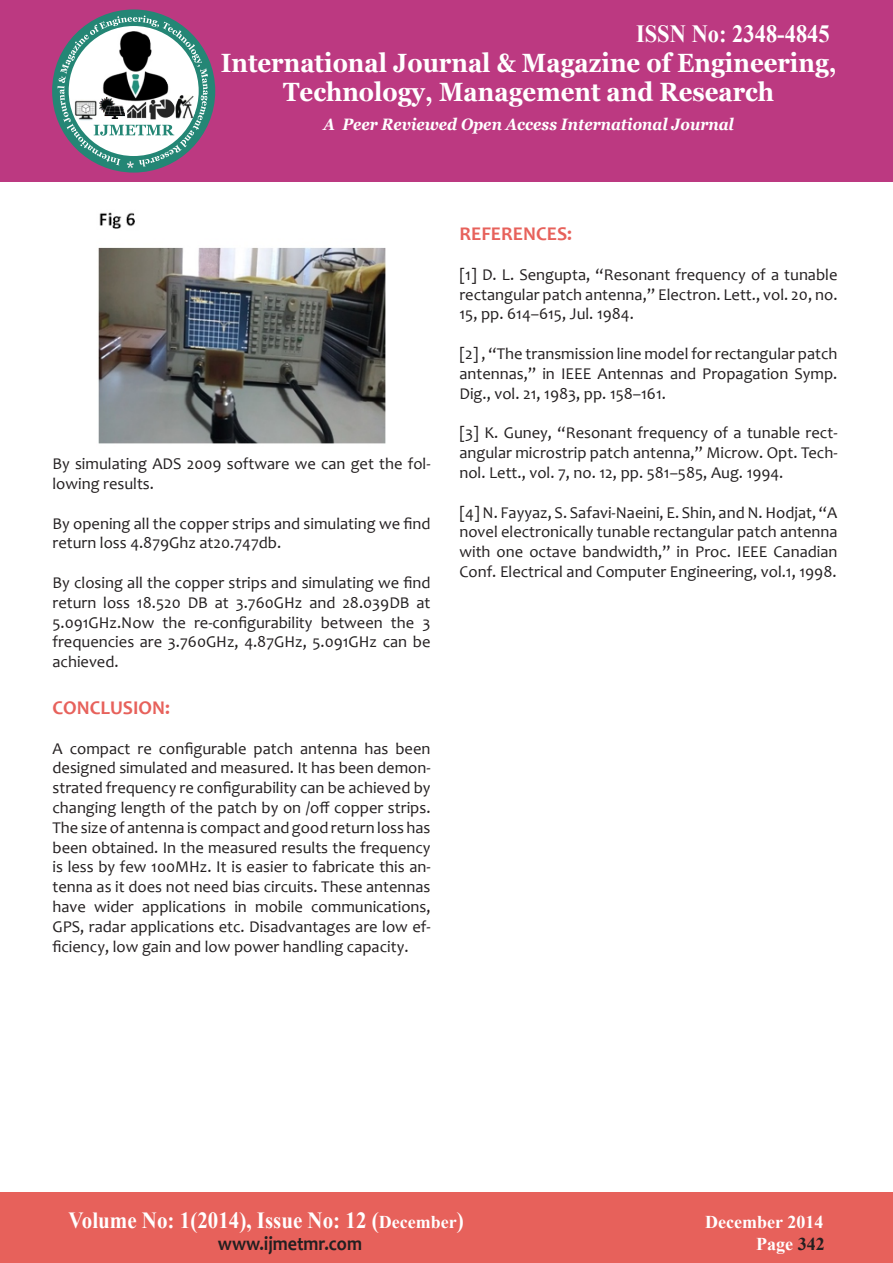
<style>
.page{position:relative;width:893px;height:1263px;background:#fff}
.page>*{position:absolute;margin:0;border:0;box-sizing:border-box;transform-origin:0 0}
.t1{font:700 26.4px "Georgia";color:#fff;scale:.91 1}
.t2{font:700 24.75px "Times New Roman";color:#fff;scale:.91 1}
.t3{font:700 23.1px "Times New Roman";color:#fff;scale:.91 1}
.t4{font:700 19.8px "Candara";color:#231f20;scale:.91 1}
.t5{font:700 19.5px "Candara";color:#e7615b}
.t6{font:700 18px "Times New Roman";color:#fff}
.t7{font:16.5px/19.8px "Candara";color:#231f20;text-align:justify}
.t8{font:italic 700 16.5px "Georgia";color:#fff;scale:.91 1}
.s1{font-size:18px}
.s2{color:#231f20}
</style>
<div class="page">
<div style="left:0;top:1193px;width:893px;height:70px;background:#e7615b"></div>
<div style="left:0;top:0;width:893px;height:182px;background:#bc3981"></div>
<div style="left:52px;top:9px;width:163px;height:164px;background:#248675;border-radius:50%"></div>
<svg style="left:58px;top:16px;width:150px;height:152px"></svg>
<img style="left:148px;top:98px;width:27px;height:23px">
<img style="left:175px;top:95px;width:21px;height:25px">
<img style="left:100px;top:30px;width:72px;height:74px">
<img style="left:73px;top:99px;width:26px;height:22px">
<img style="left:100px;top:98px;width:25px;height:21px">
<img style="left:98px;top:212px;width:288px;height:232px">
<p class="t2" style="left:636px;top:16px;width:214px">ISSN No: 2348-4845</p>
<p class="t1" style="left:221px;top:46px;width:678px">International Journal &amp; Magazine of Engineering,</p>
<p class="t1" style="left:283px;top:75px;width:541px">Technology, Management and Research</p>
<p class="t8" style="left:323px;top:113px;width:452px">A Peer Reviewed Open Access International Journal</p>
<p class="t7" style="left:52px;top:454px;width:380px">By simulating ADS 2009 software we can get the fol&shy;lowing results.</p>
<p class="t7" style="left:52px;top:513px;width:379px">By opening all the copper strips and simulating we find return loss 4.879Ghz at20.747db.</p>
<p class="t7" style="left:52px;top:573px;width:380px">By closing all the copper strips and simulating we find return loss 18.520 DB at 3.760GHz and 28.039DB at 5.091GHz.Now the re-configurability between the 3 frequencies are 3.760GHz, 4.87GHz, 5.091GHz can be achieved.</p>
<p class="t5" style="left:52px;top:695px;width:119px">CONCLUSION:</p>
<p class="t7" style="left:52px;top:738px;width:380px">A compact re configurable patch antenna has been designed simulated and measured. It has been demon&shy;strated frequency re configurability can be achieved by changing length of the patch by on /off copper strips.<br>The size of antenna is compact and good return loss has been obtained. In the measured results the frequency is less by few 100MHz. It is easier to fabricate this an&shy;tenna as it does not need bias circuits. These antennas have wider applications in mobile communications, GPS, radar applications etc. Disadvantages are low ef&shy;ficiency, low gain and low power handling capacity.</p>
<p class="t5" style="left:459px;top:222px;width:114px">REFERENCES:</p>
<p class="t7" style="left:459px;top:264px;width:380px">[1] D. L. Sengupta, “Resonant frequency of a tunable rectangular patch antenna,” Electron. Lett., vol. 20, no.<br>15, pp. 614–615, Jul. 1984.</p>
<p class="t7" style="left:459px;top:344px;width:380px">[2] , “The transmission line model for rectangular patch antennas,” in IEEE Antennas and Propagation Symp.<br>Dig., vol. 21, 1983, pp. 158–161.</p>
<p class="t7" style="left:459px;top:423px;width:380px">[3] K. Guney, “Resonant frequency of a tunable rect&shy;angular microstrip patch antenna,” Microw. Opt. Tech&shy;nol. Lett., vol. 7, no. 12, pp. 581–585, Aug. 1994.</p>
<p class="t7" style="left:459px;top:502px;width:380px">[4] N. Fayyaz, S. Safavi-Naeini, E. Shin, and N. Hodjat, “A novel electronically tunable rectangular patch antenna with one octave bandwidth,” in Proc. IEEE Canadian Conf. Electrical and Computer Engineering, vol.1, 1998.</p>
<p class="t3" style="left:69px;top:1204px;width:436px">Volume No: 1(2014), Issue No: 12 (<span class="s1">December</span>)</p>
<p class="t6" style="left:705px;top:1210px;width:120px">December 2014</p>
<p class="t4" style="left:218px;top:1231px;width:160px">www.ijmetmr.com</p>
<p class="t6" style="left:756px;top:1231px;width:70px">Page <span class="s2">342</span></p>
</div>
